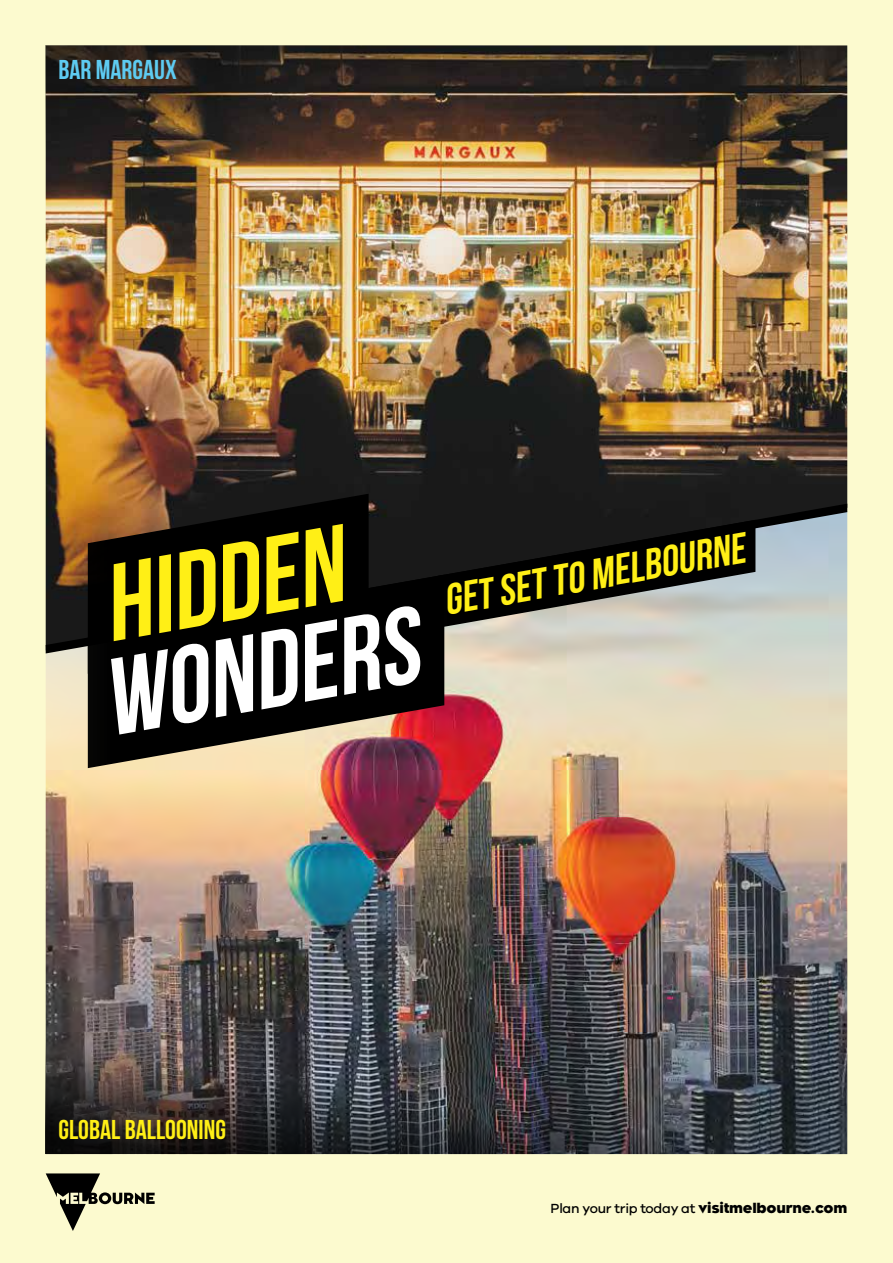
<style>
.page{position:relative;width:893px;height:1263px;background:#fcfacf}
.page>*{position:absolute;margin:0;border:0;box-sizing:border-box;transform-origin:0 0}
.t1{font:italic 700 108.3px "Bebas Neue";color:#fff}
.t2{font:italic 700 108.3px "Bebas Neue";color:#ffef16}
.t3{font:italic 700 43.05px "Bebas Neue";color:#ffef16}
.t4{font:700 27.3px "Bebas Neue";color:#ffef16}
.t5{font:700 27.3px "Bebas Neue";color:#5ecbf1}
.t6{font:500 13.65px "VIC";letter-spacing:-.02em;color:#000}
.s1{font-family:"VIC Display";font-weight:400}
</style>
<div class="page">
<img style="left:46px;top:164px;width:801px;height:334px">
<img style="left:46px;top:659px;width:801px;height:363px">
<svg style="left:45px;top:498px;width:803px;height:161px;background:#78756c"></svg>
<svg style="left:86px;top:437px;width:409px;height:50px;background:#473325"></svg>
<img style="left:86px;top:487px;width:485px;height:349px">
<svg style="left:436px;top:511px;width:355px;height:152px;background:#636460"></svg>
<svg style="left:46px;top:1173px;width:109px;height:58px"></svg>
<img style="left:46px;top:1022px;width:801px;height:132px">
<img style="left:46px;top:45px;width:801px;height:119px">
<h3 class="t5" style="left:58px;top:54px;width:120px">BAR MARGAUX</h3>
<h1 class="t2" style="left:93px;top:547px;width:243px;rotate:-10deg">HIDDEN</h1>
<h1 class="t1" style="left:93px;top:641px;width:320px;rotate:-10deg">WONDERS</h1>
<h2 class="t3" style="left:440px;top:577px;width:306px;rotate:-10deg">Get set to Melbourne</h2>
<h3 class="t4" style="left:58px;top:1114px;width:169px">GLOBAL BALLOONING</h3>
<p class="t6" style="left:551px;top:1200px;width:298px">Plan your trip today at <span class="s1">visitmelbourne.com</span></p>
</div>
